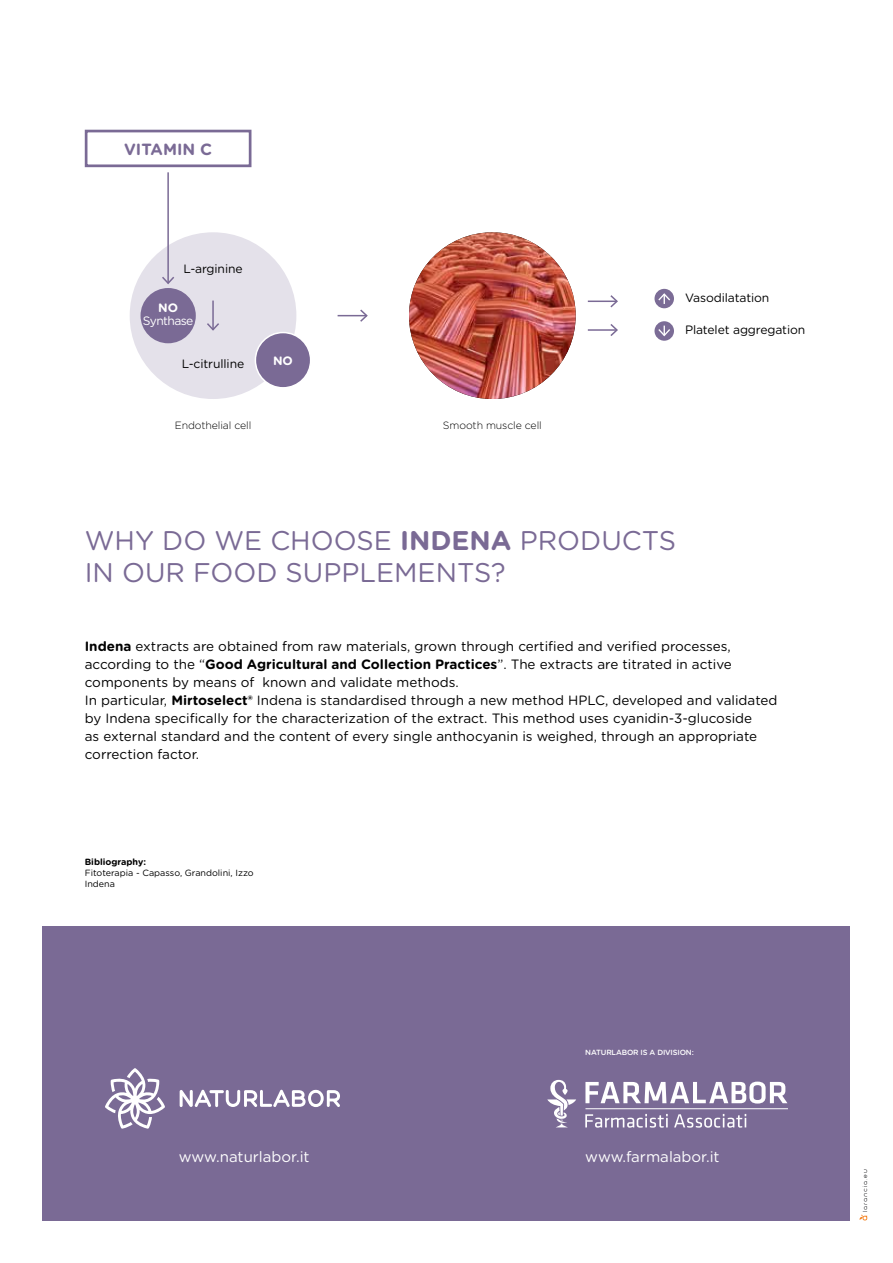
<style>
.page{position:relative;width:893px;height:1263px;background:#fff}
.page>*{position:absolute;margin:0;border:0;box-sizing:border-box;transform-origin:0 0}
.t1{font:27px/32.4px "Gotham Rounded";color:#7a6a95}
.t2{font:700 16.2px "Gotham Rounded";color:#7a6a95}
.t3{font:15px "Gotham Rounded";color:#fff}
.t4{font:13.5px/18px "Gotham Rounded";color:#000}
.t5{font:12.15px "Gotham Rounded";letter-spacing:-.01em;color:#000}
.t6{font:12.15px "Gotham Rounded";letter-spacing:-.05em;color:#fff}
.t7{font:700 12.15px "Gotham Rounded";color:#fff}
.t8{font:300 10.5px "Gotham Rounded";letter-spacing:-.01em;color:#000}
.t9{font:9px/10.8px "Gotham Rounded";color:#000}
.t10{font:700 9px "Gotham Rounded";color:#000}
.t11{font:500 7.5px "Gotham Rounded";letter-spacing:-.02em;color:#fff}
.s1{font-weight:700}
</style>
<div class="page">
<div style="left:85px;top:130px;width:166px;height:37px;border:3px solid #7a6a95"></div>
<img style="left:409px;top:232px;width:167px;height:167px;border-radius:83px">
<div style="left:130px;top:232px;width:166px;height:167px;background:#e4e1ea;border-radius:50%"></div>
<svg style="left:588px;top:295px;width:30px;height:13px"></svg>
<hr style="left:588px;top:329px;width:29px;height:2px;background:#7a6a95">
<svg style="left:609px;top:324px;width:9px;height:12px"></svg>
<svg style="left:338px;top:309px;width:30px;height:13px"></svg>
<hr style="left:167px;top:172px;width:2px;height:111px;background:#7a6a95">
<svg style="left:162px;top:275px;width:12px;height:9px"></svg>
<hr style="left:212px;top:301px;width:2px;height:29px;background:#7a6a95">
<svg style="left:207px;top:321px;width:12px;height:10px"></svg>
<svg style="left:654px;top:321px;width:20px;height:20px"></svg>
<svg style="left:657px;top:326px;width:15px;height:11px"></svg>
<div style="left:654px;top:289px;width:20px;height:19px;background:#7b6c96;border-radius:50%"></div>
<svg style="left:658px;top:292px;width:14px;height:12px"></svg>
<div style="left:255px;top:333px;width:56px;height:55px;background:#7a6a95;border-radius:50%"></div>
<div style="left:255px;top:332px;width:56px;height:57px;border:2px solid #fff;border-radius:50%"></div>
<div style="left:141px;top:288px;width:55px;height:55px;background:#7a6a95;border-radius:50%"></div>
<svg style="left:859px;top:1169px;width:9px;height:51px"></svg>
<div style="left:43px;top:926px;width:807px;height:294px;background:#7a6a95"></div>
<svg style="left:547px;top:1080px;width:29px;height:47px"></svg>
<svg style="left:585px;top:1114px;width:161px;height:14px"></svg>
<svg style="left:585px;top:1081px;width:202px;height:22px"></svg>
<hr style="left:585px;top:1108px;width:203px;height:1px;background:#fff">
<svg style="left:180px;top:1090px;width:160px;height:17px"></svg>
<svg style="left:105px;top:1068px;width:60px;height:61px"></svg>
<p class="t2" style="left:124px;top:138px;width:23px">Vitamin</p>
<p class="t2" style="left:200px;top:138px;width:13px">C</p>
<p class="t5" style="left:183px;top:261px;width:61px">L-arginine</p>
<p class="t7" style="left:158px;top:299px;width:21px">NO</p>
<p class="t6" style="left:143px;top:313px;width:52px">Synthase</p>
<p class="t5" style="left:182px;top:355px;width:64px">L-citrulline</p>
<p class="t7" style="left:273px;top:352px;width:21px">NO</p>
<p class="t8" style="left:175px;top:418px;width:78px">Endothelial cell</p>
<p class="t8" style="left:443px;top:418px;width:100px">Smooth muscle cell</p>
<p class="t5" style="left:685px;top:289px;width:86px">Vasodilatation</p>
<p class="t5" style="left:685px;top:322px;width:122px">Platelet aggregation</p>
<h1 class="t1" style="left:85px;top:523px;width:593px">WHY DO WE CHOOSE <span class="s1">INDENA</span> PRODUCTS<br>IN OUR FOOD SUPPLEMENTS?</h1>
<p class="t4" style="left:85px;top:637px;width:694px"><span class="s1">Indena</span> extracts are obtained from raw materials, grown through certified and verified processes, according to the “<span class="s1">Good Agricultural and Collection Practices</span>”. The extracts are titrated in active components by means of known and validate methods.<br>In particular, <span class="s1">Mirtoselect®</span> Indena is standardised through a new method HPLC, developed and validated by Indena specifically for the characterization of the extract. This method uses cyanidin-3-glucoside<br>as external standard and the content of every single anthocyanin is weighed, through an appropriate correction factor.</p>
<p class="t10" style="left:85px;top:855px;width:63px">Bibliography:</p>
<p class="t9" style="left:85px;top:867px;width:170px">Fitoterapia - Capasso, Grandolini, Izzo<br>Indena</p>
<p class="t3" style="left:179px;top:1147px;width:132px">www.naturlabor.it</p>
<p class="t11" style="left:585px;top:1046px;width:110px">NATURLABOR IS A DIVISION:</p>
<p class="t3" style="left:585px;top:1147px;width:136px">www.farmalabor.it</p>
</div>
